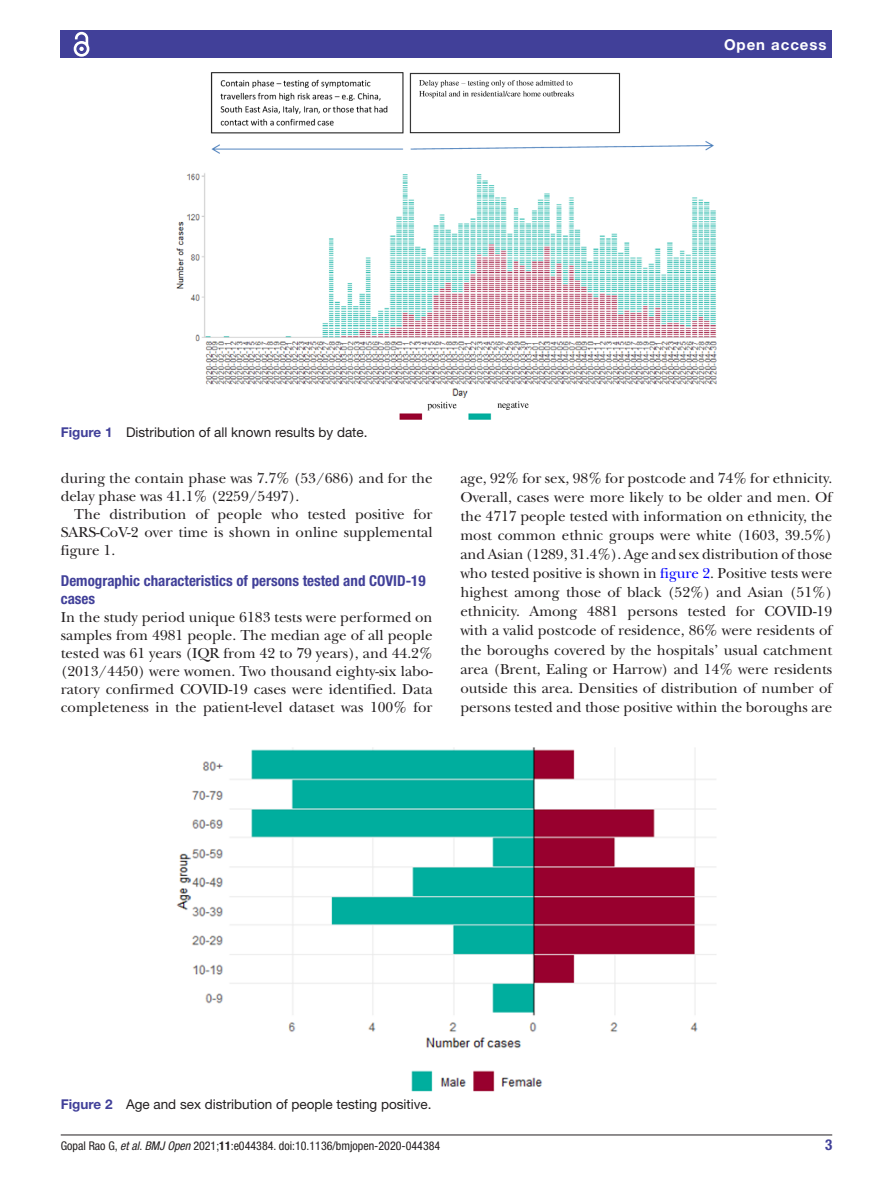
<style>
.page{position:relative;width:893px;height:1191px;background:#fff}
.page>*{position:absolute;margin:0;border:0;box-sizing:border-box;transform-origin:0 0}
.t1{font:15px/19px "New Baskerville";color:#231f20;text-align:justify}
.t2{font:700 condensed 15px/18px "Helvetica Neue LT Std";color:#414099}
.t3{font:700 15px "Helvetica Neue LT Std";letter-spacing:.065em;color:#fff}
.t4{font:13.5px "Helvetica Neue LT Std";color:#231f20}
.t5{font:condensed 12px "Helvetica Neue LT Std";color:#231f20}
.s1{font-weight:700;color:#414099}
.s2{color:#00f}
.s3{font-style:italic}
.s4{font-weight:700}
</style>
<div class="page">
<hr style="left:61px;top:1134px;width:771px;height:1px;background:#231f20">
<div style="left:61px;top:31px;width:771px;height:27px;background:#414099"></div>
<svg style="left:73px;top:31px;width:17px;height:26px"></svg>
<img style="left:176px;top:73px;width:540px;height:346px">
<img style="left:176px;top:747px;width:540px;height:344px">
<p class="t3" style="left:724px;top:35px;width:104px">Open access</p>
<p class="t4" style="left:61px;top:424px;width:308px"><span class="s1">Figure 1</span> Distribution of all known results by date.</p>
<p class="t1" style="left:61px;top:469px;width:373px;line-height:18px">during the contain phase was 7.7% (53/686) and for the delay phase was 41.1% (2259/5497).</p>
<p class="t1" style="left:61px;top:505px;width:373px;line-height:18px;text-indent:14px">The distribution of people who tested positive for SARS-CoV-2 over time is shown in online supplemental figure 1.</p>
<p class="t2" style="left:61px;top:571px;width:366px">Demographic characteristics of persons tested and COVID-19 cases</p>
<p class="t1" style="left:61px;top:608px;width:373px;line-height:18px">In the study period unique 6183 tests were performed on samples from 4981 people. The median age of all people tested was 61 years (IQR from 42 to 79 years), and 44.2% (2013/4450) were women. Two thousand eighty-six labo&shy;ratory confirmed COVID-19 cases were identified. Data completeness in the patient-level dataset was 100% for</p>
<p class="t1" style="left:460px;top:468px;width:373px">age, 92% for sex, 98% for postcode and 74% for ethnicity.<br>Overall, cases were more likely to be older and men. Of the 4717 people tested with information on ethnicity, the most common ethnic groups were white (1603, 39.5%) and Asian (1289, 31.4%). Age and sex distribution of those who tested positive is shown in <span class="s2">figure 2</span>. Positive tests were highest among those of black (52%) and Asian (51%) ethnicity. Among 4881 persons tested for COVID-19 with a valid postcode of residence, 86% were residents of the boroughs covered by the hospitals’ usual catchment area (Brent, Ealing or Harrow) and 14% were residents outside this area. Densities of distribution of number of persons tested and those positive within the boroughs are</p>
<p class="t4" style="left:61px;top:1096px;width:372px"><span class="s1">Figure 2</span> Age and sex distribution of people testing positive.</p>
<p class="t5" style="left:61px;top:1138px;width:381px">Gopal Rao G, <span class="s3">et al</span>. <span class="s3">BMJ Open</span> 2021;<span class="s4">11</span>:e044384. doi:10.1136/bmjopen-2020-044384</p>
<p class="t2" style="left:825px;top:1135px;width:9px">3</p>
</div>
